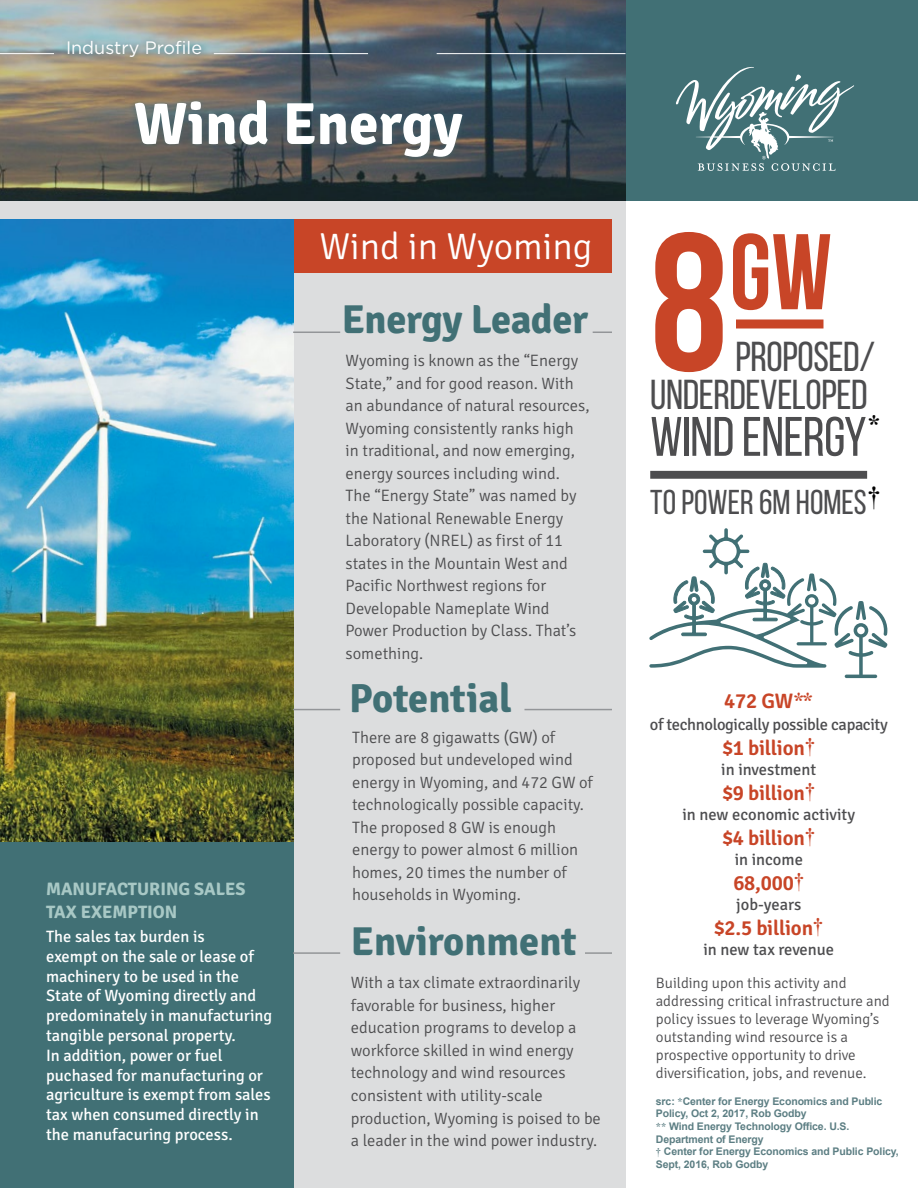
<style>
.page{position:relative;width:918px;height:1188px;background:#fff}
.page>*{position:absolute;margin:0;border:0;box-sizing:border-box;transform-origin:0 0}
.t1{font:700 107.25px "Bebas Neue";color:#c84527}
.t2{font:700 59.25px "Signika";color:#fff}
.t3{font:55.5px "Bebas Neue";letter-spacing:-.01em;color:#4d4d4f}
.t4{font:41.85px/38.4px "Bebas Neue";letter-spacing:-.01em;color:#4d4d4f;text-align:right}
.t5{font:700 40.5px "Signika";letter-spacing:-.005em;color:#417075}
.t6{font:300 37.5px "Signika";color:#fff}
.t7{font:34.5px "Bebas Neue";color:#4d4d4f}
.t8{font:700 26.25px "Times New Roman";color:#000}
.t9{font:600 21px "Signika";letter-spacing:-.01em;color:#c84527}
.t10{font:700 18px/22.5px "Signika";color:#a8c8c5}
.t11{font:18px "Gotham";color:#fff}
.t12{font:300 16.5px/22.5px "Signika";color:#4d4d4f}
.t13{font:16.5px/19.8px "Signika";color:#fff}
.t14{font:16.5px "Signika";letter-spacing:-.005em;color:#4d4d4f}
.t15{font:300 15px/18px "Signika";color:#4d4d4f}
.t16{font:700 10.5px/12.6px "Arial";letter-spacing:-.01em;color:#5c7e83}
.s1{font-size:195.75px}
.s2{font-family:"Times New Roman";font-weight:700;font-size:22.5px}
.s3{font-family:"Times New Roman";font-weight:700}
.s4{font-family:"Times New Roman"}
</style>
<div class="page">
<div style="left:0;top:201px;width:626px;height:987px;background:#dcddde"></div>
<div style="left:0;top:0;width:918px;height:201px;background:#417075"></div>
<img style="left:0;top:0;width:626px;height:201px">
<svg style="left:676px;top:67px;width:178px;height:104px"></svg>
<div style="left:128px;top:94px;width:340px;height:69px;background:#417075;opacity:.5"></div>
<div style="left:62px;top:35px;width:145px;height:28px;background:#417075;opacity:.75"></div>
<div style="left:650px;top:471px;width:217px;height:8px;background:#4d4d4f"></div>
<hr style="left:214px;top:53px;width:154px;height:1px;background:#fff">
<hr style="left:437px;top:53px;width:189px;height:1px;background:#fff">
<hr style="left:0;top:53px;width:54px;height:1px;background:#fff">
<div style="left:293px;top:219px;width:319px;height:54px;background:#c84527"></div>
<div style="left:0;top:727px;width:293px;height:461px;background:#417075"></div>
<img style="left:0;top:219px;width:293px;height:622px">
<hr style="left:293px;top:709px;width:47px;height:1px;background:#939598">
<hr style="left:293px;top:332px;width:47px;height:1px;background:#939598">
<hr style="left:525px;top:709px;width:87px;height:1px;background:#939598">
<svg style="left:593px;top:332px;width:19px;height:1px"></svg>
<hr style="left:293px;top:952px;width:47px;height:2px;background:#939598">
<hr style="left:585px;top:952px;width:27px;height:2px;background:#939598">
<svg style="left:649px;top:528px;width:239px;height:150px"></svg>
<div style="left:736px;top:320px;width:87px;height:8px;background:#c84527"></div>
<p class="t11" style="left:66px;top:36px;width:138px">Industry Profile</p>
<h2 class="t2" style="left:134px;top:88px;width:330px">Wind Energy</h2>
<h3 class="t6" style="left:320px;top:226px;width:275px">Wind in Wyoming</h3>
<h3 class="t5" style="left:342px;top:295px;width:248px">Energy Leader</h3>
<p class="t10" style="left:46px;top:878px;width:201px">MANUFACTURING SALES<br>TAX EXEMPTION</p>
<p class="t13" style="left:46px;top:927px;width:228px">The sales tax burden is<br>exempt on the sale or lease of machinery to be used in the<br>State of Wyoming directly and predominately in manufacturing tangible personal property.<br>In addition, power or fuel puchased for manufacturing or agriculture is exempt from sales tax when consumed directly in the manufacuring process.</p>
<p class="t12" style="left:346px;top:350px;width:246px">Wyoming is known as the “Energy<br>State,” and for good reason. With an abundance of natural resources,<br>Wyoming consistently ranks high in traditional, and now emerging, energy sources including wind.<br>The “Energy State” was named by the National Renewable Energy<br>Laboratory (NREL) as first of 11 states in the Mountain West and<br>Pacific Northwest regions for<br>Developable Nameplate Wind<br>Power Production by Class. That’s something.</p>
<h3 class="t5" style="left:349px;top:674px;width:164px">Potential</h3>
<p class="t12" style="left:352px;top:726px;width:242px">There are 8 gigawatts (GW) of proposed but undeveloped wind energy in Wyoming, and 472 GW of technologically possible capacity.<br>The proposed 8 GW is enough energy to power almost 6 million homes, 20 times the number of households in Wyoming.</p>
<h3 class="t5" style="left:351px;top:917px;width:227px">Environment</h3>
<p class="t12" style="left:351px;top:972px;width:252px">With a tax climate extraordinarily favorable for business, higher education programs to develop a workforce skilled in wind energy technology and wind resources consistent with utility-scale production, Wyoming is poised to be a leader in the wind power industry.</p>
<h1 class="t1" style="left:650px;top:213px;width:183px"><span class="s1">8</span>GW</h1>
<h3 class="t4" style="left:650px;top:336px;width:226px">PROPOSED/<br>UNDERDEVELOPED</h3>
<h3 class="t3" style="left:650px;top:407px;width:218px">WIND ENERGY</h3>
<h3 class="t7" style="left:650px;top:484px;width:218px">TO POWER 6M HOMES</h3>
<h3 class="t8" style="left:867px;top:406px;width:15px">*</h3>
<h3 class="t8" style="left:867px;top:476px;width:15px">†</h3>
<p class="t9" style="left:724px;top:689px;width:91px">472 GW<span class="s2">**</span></p>
<p class="t14" style="left:650px;top:715px;width:239px">of technologically possible capacity</p>
<p class="t9" style="left:722px;top:736px;width:94px">$1 billion<span class="s3">†</span></p>
<p class="t14" style="left:721px;top:760px;width:97px">in investment</p>
<p class="t9" style="left:722px;top:781px;width:94px">$9 billion<span class="s3">†</span></p>
<p class="t14" style="left:682px;top:805px;width:174px">in new economic activity</p>
<p class="t9" style="left:722px;top:826px;width:94px">$4 billion<span class="s3">†</span></p>
<p class="t14" style="left:735px;top:850px;width:70px">in income</p>
<p class="t9" style="left:733px;top:871px;width:72px">68,000<span class="s3">†</span></p>
<p class="t14" style="left:736px;top:895px;width:67px">job-years</p>
<p class="t9" style="left:714px;top:916px;width:111px">$2.5 billion<span class="s3">†</span></p>
<p class="t14" style="left:703px;top:940px;width:132px">in new tax revenue</p>
<p class="t15" style="left:656px;top:974px;width:235px">Building upon this activity and addressing critical infrastructure and policy issues to leverage Wyoming’s outstanding wind resource is a prospective opportunity to drive diversification, jobs, and revenue.</p>
<p class="t16" style="left:656px;top:1095px;width:244px">src: <span class="s4">*</span>Center for Energy Economics and Public Policy, Oct 2, 2017, Rob Godby<br><span class="s4">**</span> Wind Energy Technology Office. U.S.<br>Department of Energy<br><span class="s4">†</span> Center for Energy Economics and Public Policy, Sept, 2016, Rob Godby</p>
</div>
